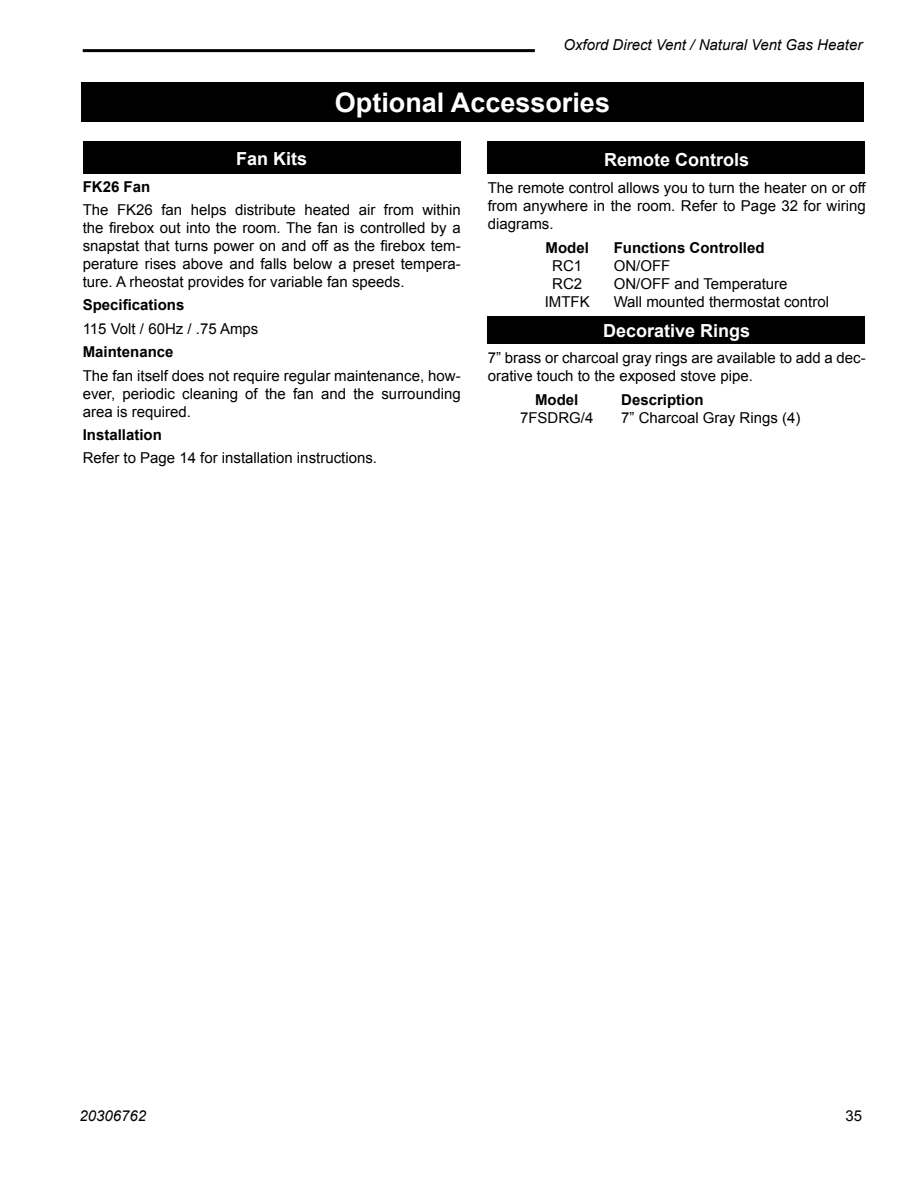
<style>
.page{position:relative;width:918px;height:1188px;background:#fff}
.page>*{position:absolute;margin:0;border:0;box-sizing:border-box;transform-origin:0 0}
.t1{font:700 27px "Arial";color:#fff}
.t2{font:700 18px "Arial";color:#fff}
.t3{font:15px/18px "Arial";color:#000;text-align:justify}
.t4{font:700 15px "Arial";color:#000}
.t5{font:italic 15px "Arial";color:#000}
</style>
<div class="page">
<hr style="left:83px;top:49px;width:452px;height:3px;background:#000">
<div style="left:488px;top:317px;width:377px;height:27px;background:#000"></div>
<div style="left:488px;top:141px;width:377px;height:33px;background:#000"></div>
<div style="left:83px;top:141px;width:378px;height:33px;background:#000"></div>
<div style="left:81px;top:82px;width:783px;height:40px;background:#000"></div>
<p class="t5" style="left:563px;top:35px;width:301px">Oxford Direct Vent / Natural Vent Gas Heater</p>
<h1 class="t1" style="left:335px;top:85px;width:277px">Optional Accessories</h1>
<p class="t2" style="left:236px;top:147px;width:73px">Fan Kits</p>
<p class="t4" style="left:83px;top:176px;width:69px">FK26 Fan</p>
<p class="t3" style="left:83px;top:201px;width:380px">The FK26 fan helps distribute heated air from within the firebox out into the room. The fan is controlled by a snapstat that turns power on and off as the firebox tem&shy;perature rises above and falls below a preset tempera&shy;ture. A rheostat provides for variable fan speeds.</p>
<p class="t4" style="left:83px;top:295px;width:103px">Specifications</p>
<p class="t3" style="left:83px;top:320px;width:177px">115 Volt / 60Hz / .75 Amps</p>
<p class="t4" style="left:83px;top:342px;width:92px">Maintenance</p>
<p class="t3" style="left:83px;top:367px;width:379px">The fan itself does not require regular maintenance, how&shy;ever, periodic cleaning of the fan and the surrounding area is required.</p>
<p class="t4" style="left:83px;top:425px;width:81px">Installation</p>
<p class="t3" style="left:83px;top:449px;width:296px">Refer to Page 14 for installation instructions.</p>
<p class="t2" style="left:604px;top:148px;width:147px">Remote Controls</p>
<p class="t3" style="left:488px;top:179px;width:380px">The remote control allows you to turn the heater on or off from anywhere in the room. Refer to Page 32 for wiring diagrams.</p>
<p class="t4" style="left:546px;top:237px;width:45px">Model</p>
<p class="t4" style="left:614px;top:237px;width:152px">Functions Controlled</p>
<p class="t3" style="left:552px;top:256px;width:31px">RC1</p>
<p class="t3" style="left:614px;top:256px;width:58px">ON/OFF</p>
<p class="t3" style="left:552px;top:274px;width:31px">RC2</p>
<p class="t3" style="left:614px;top:274px;width:175px">ON/OFF and Temperature</p>
<p class="t3" style="left:545px;top:292px;width:46px">IMTFK</p>
<p class="t3" style="left:614px;top:292px;width:217px">Wall mounted thermostat control</p>
<p class="t2" style="left:603px;top:318px;width:149px">Decorative Rings</p>
<p class="t3" style="left:488px;top:349px;width:379px">7” brass or charcoal gray rings are available to add a dec&shy;orative touch to the exposed stove pipe.</p>
<p class="t4" style="left:535px;top:390px;width:45px">Model</p>
<p class="t4" style="left:621px;top:390px;width:84px">Description</p>
<p class="t3" style="left:520px;top:409px;width:75px">7FSDRG/4</p>
<p class="t3" style="left:621px;top:409px;width:181px">7” Charcoal Gray Rings (4)</p>
<p class="t5" style="left:80px;top:1106px;width:68px">20306762</p>
<p class="t3" style="left:846px;top:1107px;width:18px">35</p>
</div>
